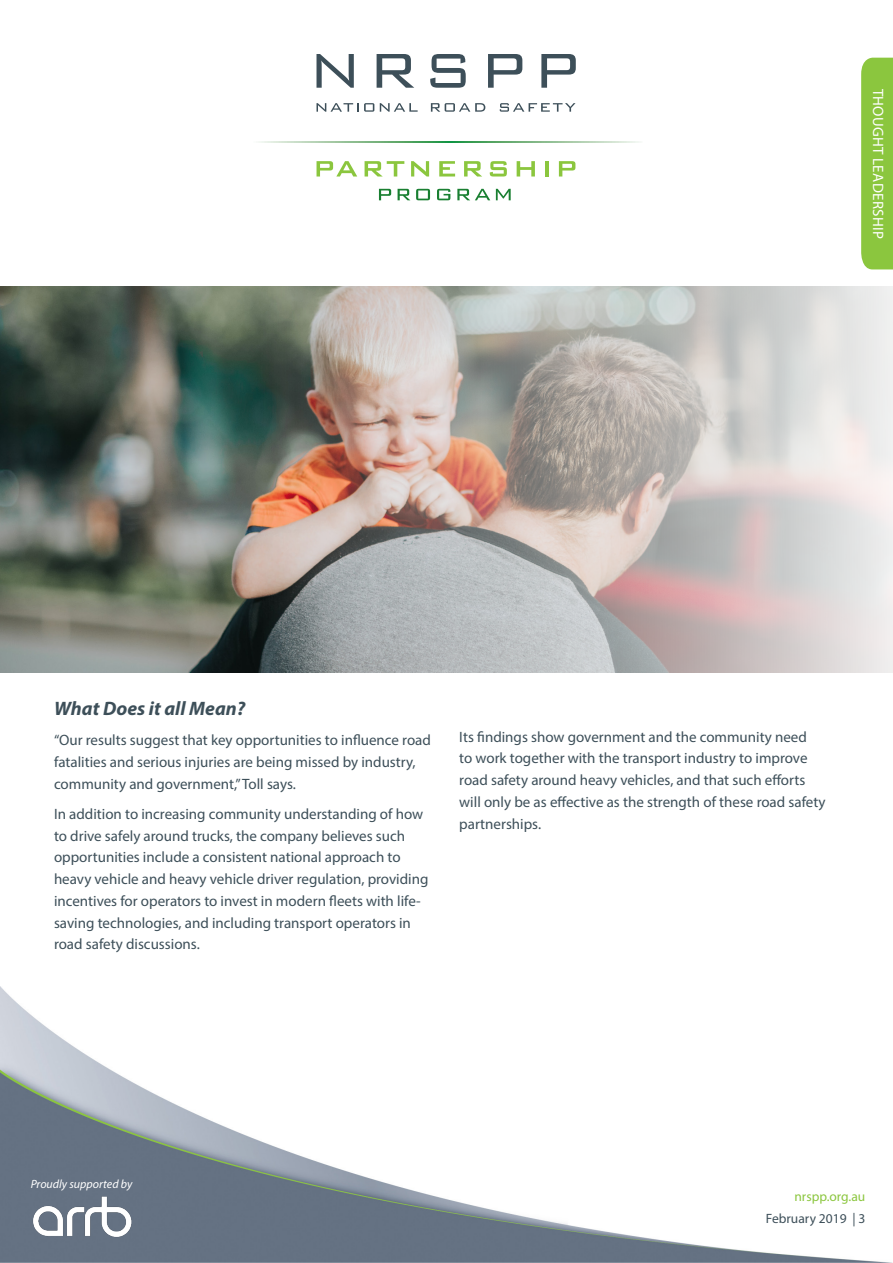
<style>
.page{position:relative;width:893px;height:1263px;background:#fff}
.page>*{position:absolute;margin:0;border:0;box-sizing:border-box;transform-origin:0 0}
.t1{font:italic 700 19.5px "Myriad Pro";color:#3d4f59}
.t2{font:15px/21.8px "Myriad Pro";color:#3d4f59}
.t3{font:15px "Myriad Pro";letter-spacing:.02em;color:#fff}
.t4{font:13.5px/22.5px "Myriad Pro";color:#3d4f59;text-align:right}
.t5{font:italic 12px "Myriad Pro";color:#fff}
.s1{color:#8bc63e}
</style>
<div class="page">
<img style="left:0;top:986px;width:893px;height:277px">
<svg style="left:316px;top:103px;width:58px;height:9px"></svg>
<svg style="left:380px;top:103px;width:38px;height:9px"></svg>
<svg style="left:431px;top:103px;width:54px;height:9px"></svg>
<svg style="left:500px;top:103px;width:75px;height:9px"></svg>
<svg style="left:317px;top:161px;width:40px;height:15px"></svg>
<svg style="left:365px;top:161px;width:39px;height:15px"></svg>
<svg style="left:411px;top:161px;width:18px;height:15px"></svg>
<svg style="left:439px;top:161px;width:16px;height:15px"></svg>
<svg style="left:464px;top:161px;width:18px;height:15px"></svg>
<svg style="left:490px;top:161px;width:17px;height:15px"></svg>
<svg style="left:517px;top:161px;width:18px;height:15px"></svg>
<hr style="left:545px;top:161px;width:4px;height:15px;background:#8bc63e">
<svg style="left:559px;top:161px;width:16px;height:15px"></svg>
<svg style="left:379px;top:189px;width:12px;height:11px"></svg>
<svg style="left:398px;top:189px;width:12px;height:11px"></svg>
<svg style="left:416px;top:189px;width:14px;height:11px"></svg>
<svg style="left:437px;top:189px;width:13px;height:11px"></svg>
<svg style="left:457px;top:189px;width:33px;height:11px"></svg>
<svg style="left:496px;top:189px;width:15px;height:11px"></svg>
<svg style="left:316px;top:54px;width:38px;height:34px"></svg>
<svg style="left:377px;top:54px;width:37px;height:34px"></svg>
<svg style="left:430px;top:54px;width:36px;height:34px"></svg>
<svg style="left:488px;top:54px;width:34px;height:34px"></svg>
<svg style="left:541px;top:54px;width:35px;height:34px"></svg>
<svg style="left:259px;top:141px;width:380px;height:1px"></svg>
<img style="left:19px;top:1191px;width:113px;height:60px">
<div style="left:861px;top:58px;width:32px;height:211px;background:#8bc63e"></div>
<img style="left:0;top:287px;width:893px;height:386px">
<p class="t3" style="left:887px;top:89px;width:151px;rotate:90deg">THOUGHT LEADERSHIP</p>
<p class="t1" style="left:54px;top:695px;width:193px">What Does it all Mean?</p>
<p class="t2" style="left:54px;top:729px;width:378px">“Our results suggest that key opportunities to influence road fatalities and serious injuries are being missed by industry, community and government,” Toll says.</p>
<p class="t2" style="left:54px;top:803px;width:376px">In addition to increasing community understanding of how to drive safely around trucks, the company believes such opportunities include a consistent national approach to heavy vehicle and heavy vehicle driver regulation, providing incentives for operators to invest in modern fleets with life&shy;saving technologies, and including transport operators in road safety discussions.</p>
<p class="t2" style="left:459px;top:725px;width:368px">Its findings show government and the community need<br>to work together with the transport industry to improve road safety around heavy vehicles, and that such efforts will only be as effective as the strength of these road safety partnerships.</p>
<p class="t5" style="left:31px;top:1176px;width:103px">Proudly supported by</p>
<p class="t4" style="left:766px;top:1185px;width:101px"><span class="s1">nrspp.org.au<br></span>February 2019 | 3</p>
</div>
